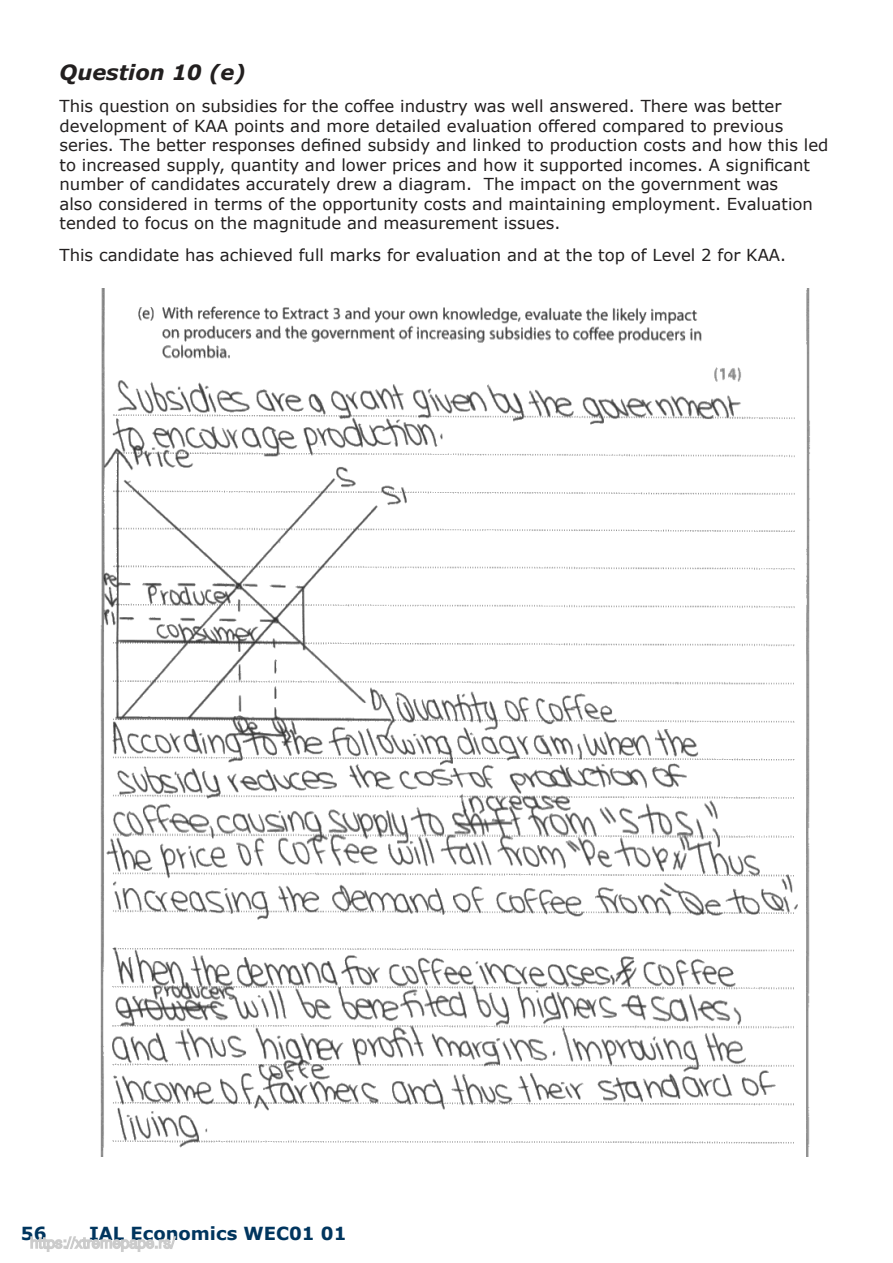
<style>
.page{position:relative;width:893px;height:1263px;background:#fff}
.page>*{position:absolute;margin:0;border:0;box-sizing:border-box;transform-origin:0 0}
.t1{font:italic 700 21px "Verdana";color:#221f1f}
.t2{font:700 18px "Verdana";color:#00355e}
.t3{font:16.5px/19.5px "Verdana";color:#221f1f}
</style>
<div class="page">
<img style="left:100px;top:289px;width:710px;height:868px">
<svg style="left:30px;top:1236px;width:146px;height:16px"></svg>
<p class="t1" style="left:60px;top:64px;width:188px">Question 10 (e)</p>
<p class="t3" style="left:60px;top:96px;width:770px">This question on subsidies for the coffee industry was well answered. There was better development of KAA points and more detailed evaluation offered compared to previous series. The better responses defined subsidy and linked to production costs and how this led to increased supply, quantity and lower prices and how it supported incomes. A significant number of candidates accurately drew a diagram. The impact on the government was<br>also considered in terms of the opportunity costs and maintaining employment. Evaluation tended to focus on the magnitude and measurement issues.</p>
<p class="t3" style="left:60px;top:245px;width:728px">This candidate has achieved full marks for evaluation and at the top of Level 2 for KAA.</p>
<p class="t2" style="left:21px;top:1223px;width:27px">56</p>
<p class="t2" style="left:89px;top:1223px;width:259px">IAL Economics WEC01 01</p>
</div>
